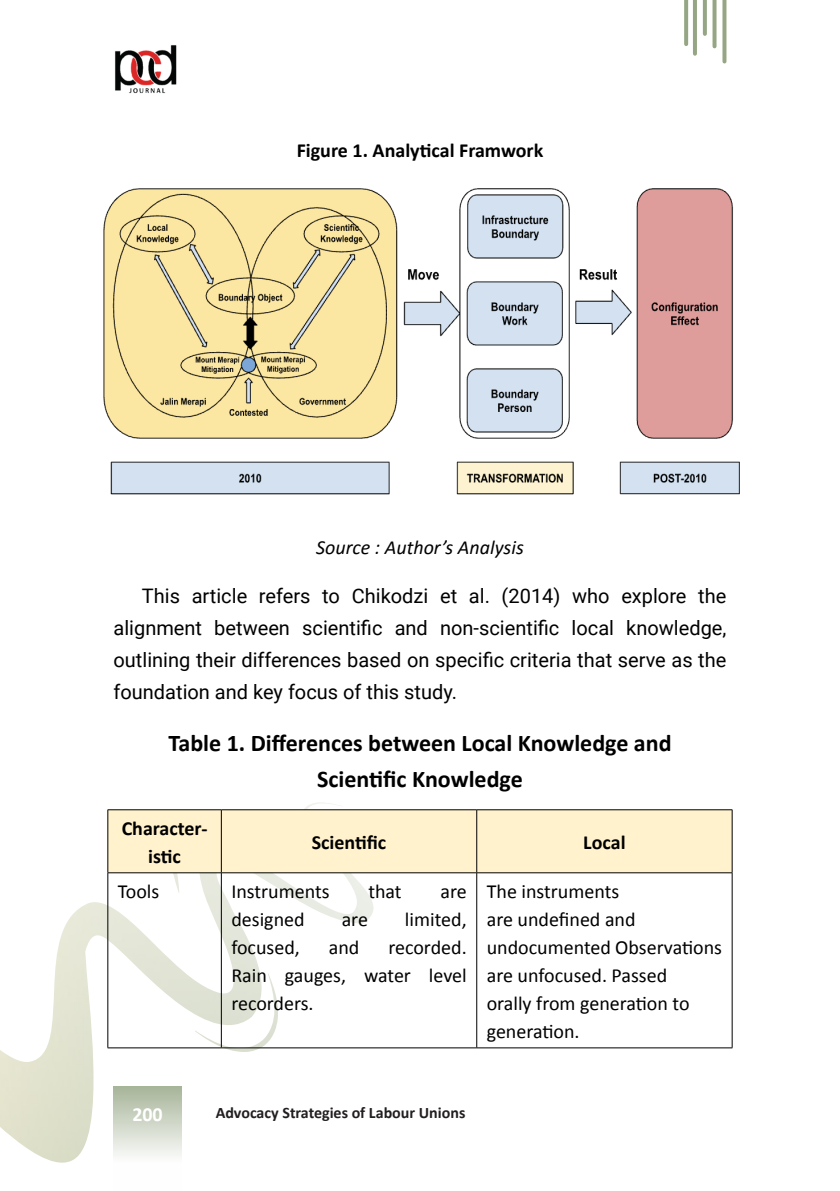
<style>
.page{position:relative;width:840px;height:1191px;background:#fff}
.page>*{position:absolute;margin:0;border:0;box-sizing:border-box;transform-origin:0 0}
.t1{font:700 24px/36px "Calibri";color:#000;text-align:center}
.P_-_Utama{font:20px/32px "Roboto";color:#000;text-align:justify}
.P_-_Figure___Tabel_copy{font:20px/28px "Calibri";color:#000;text-align:justify}
.P_-_Figure___Tabel_copy-2{font:700 20px/28px "Calibri";color:#000;text-align:center}
.J_-_Figure___Tabel{font:700 20px "Calibri";color:#000}
.P_-_Source{font:italic 20px "Calibri";color:#000}
.t2{font:700 20px "Calibri";color:#fff}
.t3{font:700 16px "Calibri";color:#231f20}
</style>
<div class="page">
<svg style="left:722px;top:0;width:4px;height:61px"></svg>
<svg style="left:712px;top:0;width:4px;height:46px"></svg>
<svg style="left:702px;top:0;width:4px;height:34px"></svg>
<svg style="left:684px;top:0;width:3px;height:44px"></svg>
<svg style="left:693px;top:0;width:3px;height:54px"></svg>
<img style="left:115px;top:45px;width:62px;height:49px">
<img style="left:0;top:893px;width:376px;height:269px">
<img style="left:195px;top:973px;width:83px;height:79px">
<svg style="left:108px;top:802px;width:623px;height:91px"></svg>
<hr style="left:107px;top:809px;width:114px;height:1px;background:#000">
<hr style="left:107px;top:810px;width:1px;height:62px;background:#000">
<hr style="left:221px;top:809px;width:255px;height:1px;background:#000">
<hr style="left:221px;top:810px;width:1px;height:62px;background:#000">
<hr style="left:476px;top:809px;width:256px;height:1px;background:#000">
<hr style="left:476px;top:810px;width:1px;height:62px;background:#000">
<hr style="left:731px;top:810px;width:1px;height:62px;background:#000">
<hr style="left:107px;top:872px;width:114px;height:1px;background:#000">
<hr style="left:107px;top:873px;width:1px;height:174px;background:#000">
<hr style="left:221px;top:872px;width:255px;height:1px;background:#000">
<hr style="left:221px;top:873px;width:1px;height:174px;background:#000">
<hr style="left:476px;top:872px;width:256px;height:1px;background:#000">
<hr style="left:476px;top:873px;width:1px;height:174px;background:#000">
<hr style="left:731px;top:873px;width:1px;height:174px;background:#000">
<hr style="left:107px;top:1047px;width:114px;height:1px;background:#000">
<hr style="left:221px;top:1047px;width:255px;height:1px;background:#000">
<hr style="left:476px;top:1047px;width:256px;height:1px;background:#000">
<img style="left:103px;top:188px;width:637px;height:307px">
<p class="J_-_Figure___Tabel" style="left:296px;top:137px;width:248px">Figure 1. Analytical Framwork</p>
<p class="P_-_Source" style="left:316px;top:533px;width:209px">Source : Author’s Analysis</p>
<p class="P_-_Utama" style="left:113px;top:579px;width:614px;text-indent:28px">This article refers to Chikodzi et al. (2014) who explore the alignment between scientific and non-scientific local knowledge, outlining their differences based on specific criteria that serve as the foundation and key focus of this study.</p>
<p class="t1" style="left:168px;top:725px;width:504px">Table 1. Differences between Local Knowledge and<br>Scientific Knowledge</p>
<p class="P_-_Figure___Tabel_copy-2" style="left:122px;top:814px;width:87px">Character&shy;istic</p>
<p class="P_-_Figure___Tabel_copy-2" style="left:311px;top:828px;width:76px">Scientific</p>
<p class="P_-_Figure___Tabel_copy-2" style="left:583px;top:828px;width:44px">Local</p>
<p class="P_-_Figure___Tabel_copy" style="left:118px;top:877px;width:43px">Tools</p>
<p class="P_-_Figure___Tabel_copy" style="left:231px;top:877px;width:100px">Instruments</p>
<p class="P_-_Figure___Tabel_copy" style="left:368px;top:877px;width:35px">that</p>
<p class="P_-_Figure___Tabel_copy" style="left:440px;top:877px;width:28px">are</p>
<p class="P_-_Figure___Tabel_copy" style="left:231px;top:905px;width:75px">designed</p>
<p class="P_-_Figure___Tabel_copy" style="left:341px;top:905px;width:28px">are</p>
<p class="P_-_Figure___Tabel_copy" style="left:405px;top:905px;width:63px">limited,</p>
<p class="P_-_Figure___Tabel_copy" style="left:231px;top:933px;width:70px">focused,</p>
<p class="P_-_Figure___Tabel_copy" style="left:328px;top:933px;width:32px">and</p>
<p class="P_-_Figure___Tabel_copy" style="left:231px;top:933px;width:237px;text-indent:157px">recorded.<br>Rain gauges, water level recorders.</p>
<p class="P_-_Figure___Tabel_copy" style="left:486px;top:877px;width:237px;text-align:left">The instruments<br>are undefined and undocumented Observations are unfocused. Passed<br>orally from generation to generation.</p>
<p class="t2" style="left:132px;top:1101px;width:32px">200</p>
<p class="t3" style="left:215px;top:1102px;width:251px">Advocacy Strategies of Labour Unions</p>
</div>
